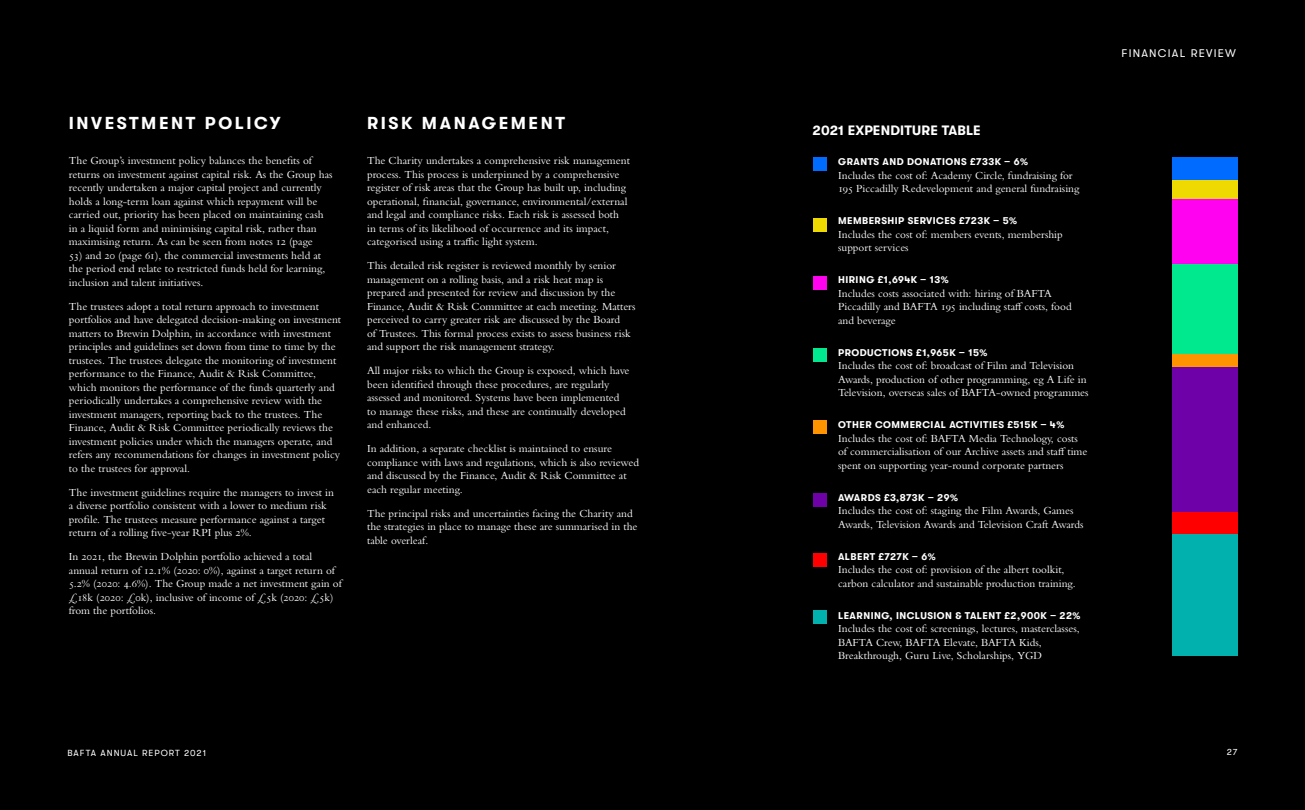
<style>
.page{position:relative;width:1305px;height:810px;background:#000}
.page>*{position:absolute;margin:0;border:0;box-sizing:border-box;transform-origin:0 0}
.t1{font:700 17.25px "GT Walsheim";letter-spacing:.15em;color:#fff}
.t2{font:700 13.5px "GT Walsheim";letter-spacing:.01em;color:#fff}
.t3{font:11.25px/13.5px "Bembo MT Std";color:#fff}
.t4{font:11.25px "GT Walsheim";letter-spacing:.11em;color:#fff}
.t5{font:700 9.75px "GT Walsheim";letter-spacing:.05em;color:#fff}
.t6{font:9px "GT Walsheim";letter-spacing:.11em;color:#fff}
</style>
<div class="page">
<div style="left:1172px;top:534px;width:66px;height:122px;background:#00b1ae"></div>
<div style="left:1172px;top:511px;width:66px;height:23px;background:#f00"></div>
<div style="left:1172px;top:366px;width:66px;height:145px;background:#6e01a8"></div>
<div style="left:1172px;top:353px;width:65px;height:13px;background:#ff9300"></div>
<div style="left:1172px;top:264px;width:65px;height:90px;background:#00e98e"></div>
<div style="left:1172px;top:198px;width:65px;height:66px;background:#ff03f0"></div>
<div style="left:1172px;top:176px;width:65px;height:23px;background:#eed900"></div>
<div style="left:1172px;top:157px;width:65px;height:23px;background:#006cff"></div>
<div style="left:813px;top:157px;width:14px;height:14px;background:#006cff"></div>
<div style="left:813px;top:218px;width:14px;height:13px;background:#eed900"></div>
<div style="left:813px;top:276px;width:14px;height:14px;background:#ff03f0"></div>
<div style="left:813px;top:348px;width:14px;height:13px;background:#00e98e"></div>
<div style="left:813px;top:420px;width:14px;height:14px;background:#ff9300"></div>
<div style="left:813px;top:493px;width:14px;height:13px;background:#6e01a8"></div>
<div style="left:813px;top:553px;width:14px;height:14px;background:#f00"></div>
<div style="left:813px;top:610px;width:14px;height:14px;background:#00b1ae"></div>
<h1 class="t1" style="left:69px;top:113px;width:213px">INVESTMENT POLICY</h1>
<p class="t3" style="left:69px;top:154px;width:265px">The Group’s investment policy balances the benefits of returns on investment against capital risk. As the Group has recently undertaken a major capital project and currently holds a long-term loan against which repayment will be carried out, priority has been placed on maintaining cash in a liquid form and minimising capital risk, rather than maximising return. As can be seen from notes 12 (page</p>
<p class="t3" style="left:69px;top:248px;width:258px">53) and 20 (page 61), the commercial investments held at the period end relate to restricted funds held for learning, inclusion and talent initiatives.</p>
<p class="t3" style="left:69px;top:299px;width:274px">The trustees adopt a total return approach to investment portfolios and have delegated decision-making on investment matters to Brewin Dolphin, in accordance with investment principles and guidelines set down from time to time by the trustees. The trustees delegate the monitoring of investment performance to the Finance, Audit &amp; Risk Committee, which monitors the performance of the funds quarterly and periodically undertakes a comprehensive review with the investment managers, reporting back to the trustees. The Finance, Audit &amp; Risk Committee periodically reviews the investment policies under which the managers operate, and refers any recommendations for changes in investment policy to the trustees for approval.</p>
<p class="t3" style="left:69px;top:485px;width:267px">The investment guidelines require the managers to invest in a diverse portfolio consistent with a lower to medium risk profile. The trustees measure performance against a target return of a rolling five-year RPI plus 2%.</p>
<p class="t3" style="left:69px;top:550px;width:274px">In 2021, the Brewin Dolphin portfolio achieved a total annual return of 12.1% (2020: 0%), against a target return of 5.2% (2020: 4.6%). The Group made a net investment gain of £18k (2020: £0k), inclusive of income of £5k (2020: £5k) from the portfolios.</p>
<h1 class="t1" style="left:367px;top:113px;width:199px">RISK MANAGEMENT</h1>
<p class="t3" style="left:367px;top:154px;width:264px">The Charity undertakes a comprehensive risk management process. This process is underpinned by a comprehensive register of risk areas that the Group has built up, including operational, financial, governance, environmental/external and legal and compliance risks. Each risk is assessed both in terms of its likelihood of occurrence and its impact, categorised using a traffic light system.</p>
<p class="t3" style="left:367px;top:259px;width:270px">This detailed risk register is reviewed monthly by senior management on a rolling basis, and a risk heat map is prepared and presented for review and discussion by the Finance, Audit &amp; Risk Committee at each meeting. Matters perceived to carry greater risk are discussed by the Board<br>of Trustees. This formal process exists to assess business risk and support the risk management strategy.</p>
<p class="t3" style="left:367px;top:364px;width:264px">All major risks to which the Group is exposed, which have been identified through these procedures, are regularly assessed and monitored. Systems have been implemented to manage these risks, and these are continually developed and enhanced.</p>
<p class="t3" style="left:367px;top:442px;width:273px">In addition, a separate checklist is maintained to ensure compliance with laws and regulations, which is also reviewed and discussed by the Finance, Audit &amp; Risk Committee at each regular meeting.</p>
<p class="t3" style="left:367px;top:506px;width:272px">The principal risks and uncertainties facing the Charity and the strategies in place to manage these are summarised in the table overleaf.</p>
<p class="t2" style="left:813px;top:123px;width:170px">2021 EXPENDITURE TABLE</p>
<p class="t5" style="left:838px;top:157px;width:191px">GRANTS AND DONATIONS £733K – 6%</p>
<p class="t3" style="left:838px;top:168px;width:243px">Includes the cost of: Academy Circle, fundraising for<br>195 Piccadilly Redevelopment and general fundraising</p>
<p class="t5" style="left:838px;top:216px;width:181px">MEMBERSHIP SERVICES £723K – 5%</p>
<p class="t3" style="left:838px;top:227px;width:226px">Includes the cost of: members events, membership support services</p>
<p class="t5" style="left:838px;top:275px;width:112px">HIRING £1,694K – 13%</p>
<p class="t3" style="left:838px;top:286px;width:235px">Includes costs associated with: hiring of BAFTA<br>Piccadilly and BAFTA 195 including staff costs, food and beverage</p>
<p class="t5" style="left:838px;top:347px;width:151px">PRODUCTIONS £1,965K – 15%</p>
<p class="t3" style="left:838px;top:359px;width:252px">Includes the cost of: broadcast of Film and Television<br>Awards, production of other programming, eg A Life in<br>Television, overseas sales of BAFTA-owned programmes</p>
<p class="t5" style="left:838px;top:419px;width:228px">OTHER COMMERCIAL ACTIVITIES £515K – 4%</p>
<p class="t3" style="left:838px;top:431px;width:251px">Includes the cost of: BAFTA Media Technology, costs of commercialisation of our Archive assets and staff time spent on supporting year-round corporate partners</p>
<p class="t5" style="left:838px;top:492px;width:121px">AWARDS £3,873K – 29%</p>
<p class="t3" style="left:838px;top:504px;width:247px">Includes the cost of: staging the Film Awards, Games<br>Awards, Television Awards and Television Craft Awards</p>
<p class="t5" style="left:838px;top:551px;width:99px">ALBERT £727K – 6%</p>
<p class="t3" style="left:838px;top:563px;width:239px">Includes the cost of: provision of the albert toolkit, carbon calculator and sustainable production training.</p>
<p class="t5" style="left:838px;top:610px;width:244px">LEARNING, INCLUSION &amp; TALENT £2,900K – 22%</p>
<p class="t3" style="left:838px;top:622px;width:243px">Includes the cost of: screenings, lectures, masterclasses,<br>BAFTA Crew, BAFTA Elevate, BAFTA Kids,<br>Breakthrough, Guru Live, Scholarships, YGD</p>
<p class="t4" style="left:1122px;top:47px;width:116px">FINANCIAL REVIEW</p>
<p class="t6" style="left:68px;top:748px;width:140px">BAFTA ANNUAL REPORT 2021</p>
<p class="t6" style="left:1227px;top:747px;width:12px">27</p>
</div>
